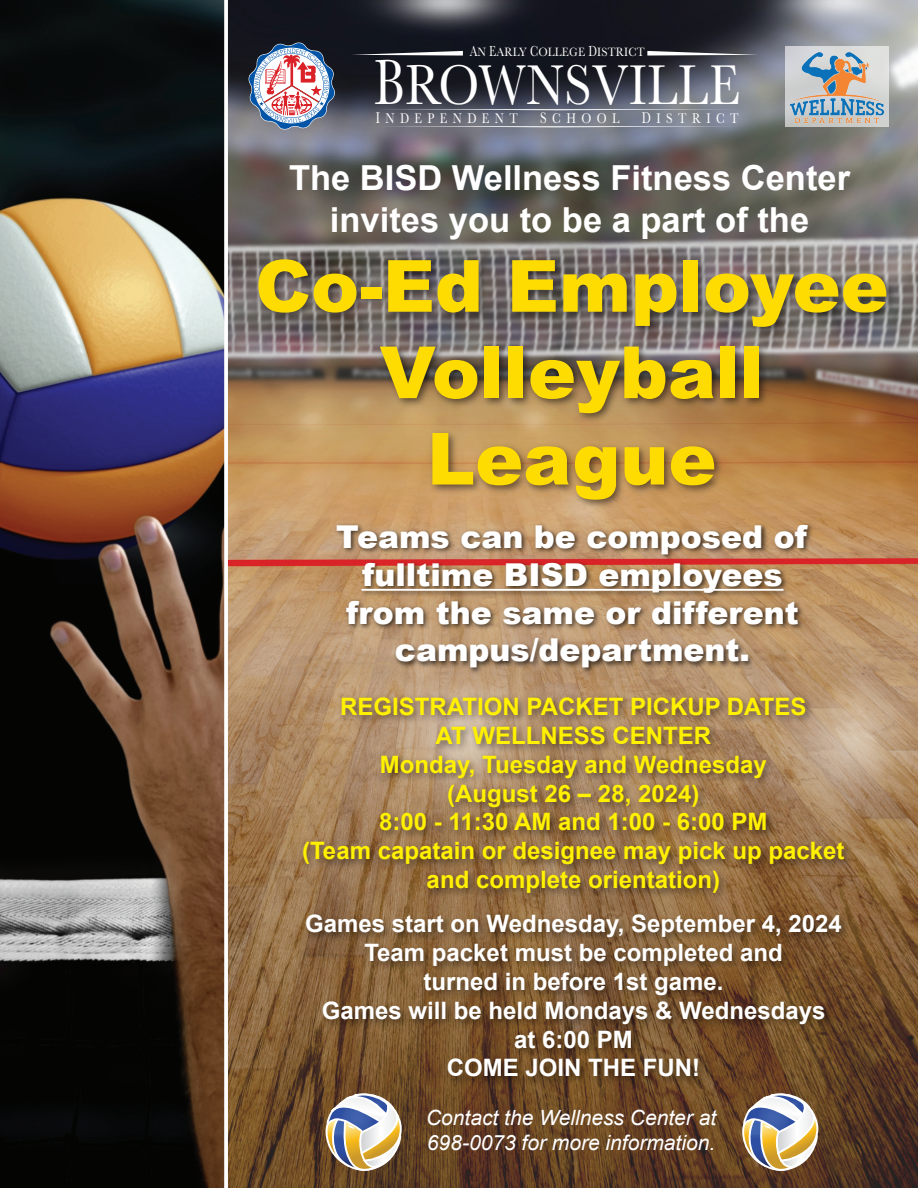
<style>
.page{position:relative;width:918px;height:1188px;background:#fff}
.page>*{position:absolute;margin:0;border:0;box-sizing:border-box;transform-origin:0 0}
.t1{font:900 72px/86.4px "Arial";color:#ffdc01;text-align:center}
.t2{font:58.2px "Baskerville";letter-spacing:.015em;color:#fff;scale:.85 1}
.t3{font:700 34.5px/41.4px "Arial";color:#fff;text-align:center}
.t4{font:900 31.5px/37.8px "Arial";color:#fff;text-align:center}
.t5{font:700 24px/28.8px "Arial";color:#fff101;text-align:center}
.t6{font:700 24px/28.8px "Arial";color:#fff;text-align:center}
.t7{font:italic 21px/25.2px "Arial";color:#fff}
.t8{font:14.55px "Baskerville";letter-spacing:.45em;color:#fff;scale:.83 1}
.t9{font:12.45px "Baskerville";letter-spacing:.015em;color:#fff;scale:.91 1}
.s1{font-size:15.15px}
.s2{font-size:66.15px}
.s3{font-size:16.05px}
</style>
<div class="page">
<img style="left:0;top:0;width:918px;height:1188px">
<img style="left:296px;top:688px;width:562px;height:222px">
<img style="left:298px;top:905px;width:557px;height:193px">
<img style="left:248px;top:243px;width:654px;height:277px">
<svg style="left:739px;top:1090px;width:81px;height:87px"></svg>
<svg style="left:323px;top:1090px;width:80px;height:87px"></svg>
<img style="left:332px;top:517px;width:486px;height:163px">
<hr style="left:362px;top:589px;width:421px;height:2px;background:#fff">
<svg style="left:785px;top:46px;width:104px;height:81px"></svg>
<img style="left:788px;top:50px;width:99px;height:75px">
<svg style="left:647px;top:51px;width:112px;height:5px"></svg>
<svg style="left:352px;top:51px;width:111px;height:5px"></svg>
<svg style="left:376px;top:109px;width:361px;height:1px"></svg>
<svg style="left:376px;top:126px;width:361px;height:1px"></svg>
<svg style="left:248px;top:42px;width:87px;height:88px"></svg>
<svg style="left:224px;top:0;width:4px;height:1188px"></svg>
<p class="t9" style="left:470px;top:44px;width:194px"><span class="s1">A</span>N <span class="s1">E</span>ARLY <span class="s1">C</span>OLLEGE <span class="s1">D</span>ISTRICT</p>
<h2 class="t2" style="left:374px;top:48px;width:432px"><span class="s2">B</span>ROWNSVILLE</h2>
<p class="t8" style="left:376px;top:109px;width:173px"><span class="s3">I</span>NDEPENDENT</p>
<p class="t8" style="left:540px;top:109px;width:97px"><span class="s3">S</span>CHOOL</p>
<p class="t8" style="left:642px;top:109px;width:118px"><span class="s3">D</span>ISTRICT</p>
<h3 class="t3" style="left:289px;top:159px;width:563px">The BISD Wellness Fitness Center invites you to be a part of the</h3>
<h1 class="t1" style="left:255px;top:241px;width:635px">Co-Ed Employee<br>Volleyball<br>League</h1>
<h3 class="t4" style="left:336px;top:517px;width:472px">Teams can be composed of fulltime BISD employees from the same or different campus/department.</h3>
<p class="t5" style="left:302px;top:693px;width:544px">REGISTRATION PACKET PICKUP DATES<br>AT WELLNESS CENTER<br>Monday, Tuesday and Wednesday<br>(August 26 – 28, 2024)<br>8:00 - 11:30 AM and 1:00 - 6:00 PM<br>(Team capatain or designee may pick up packet and complete orientation)</p>
<p class="t6" style="left:305px;top:910px;width:538px">Games start on Wednesday, September 4, 2024<br>Team packet must be completed and<br>turned in before 1st game.<br>Games will be held Mondays &amp; Wednesdays<br>at 6:00 PM<br>COME JOIN THE FUN!</p>
<p class="t7" style="left:426px;top:1105px;width:292px">Contact the Wellness Center at<br>698-0073 for more information.</p>
</div>
